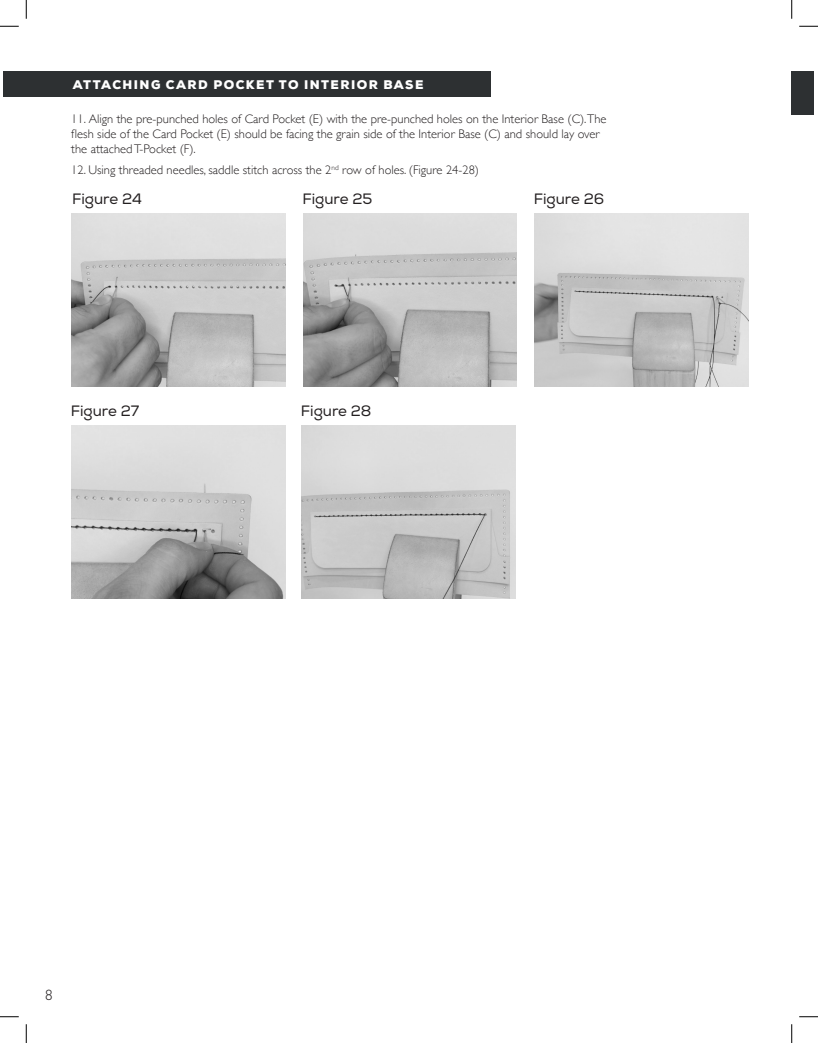
<style>
.page{position:relative;width:818px;height:1043px;background:#fff}
.page>*{position:absolute;margin:0;border:0;box-sizing:border-box;transform-origin:0 0}
.t1{font:15px "Nexa";color:#231f20}
.t2{font:300 15px "Gill Sans Nova";color:#231f20}
.t3{font:300 12.5px/15px "Gill Sans";color:#231f20}
.t4{font:900 12.5px "Nexa";letter-spacing:.115em;color:#fff}
</style>
<div class="page">
<div style="left:4px;top:71px;width:487px;height:26px;background:#2d3032"></div>
<div style="left:791px;top:71px;width:23px;height:43px;background:#2d3032"></div>
<img style="left:72px;top:213px;width:213px;height:173px">
<img style="left:72px;top:426px;width:213px;height:173px">
<img style="left:302px;top:426px;width:213px;height:173px">
<img style="left:303px;top:213px;width:213px;height:173px">
<img style="left:534px;top:213px;width:214px;height:173px">
<svg style="left:0;top:25px;width:19px;height:2px"></svg>
<svg style="left:799px;top:25px;width:19px;height:2px"></svg>
<svg style="left:0;top:1016px;width:19px;height:1px"></svg>
<svg style="left:799px;top:1016px;width:19px;height:1px"></svg>
<svg style="left:25px;top:0;width:2px;height:19px"></svg>
<svg style="left:25px;top:1024px;width:2px;height:18px"></svg>
<svg style="left:791px;top:0;width:1px;height:19px"></svg>
<svg style="left:791px;top:1024px;width:1px;height:18px"></svg>
<p class="t4" style="left:73px;top:76px;width:352px">ATTACHING CARD POCKET TO INTERIOR BASE</p>
<p class="t3" style="left:71px;top:111px;width:536px">11. Align the pre-punched holes of Card Pocket (E) with the pre-punched holes on the Interior Base (C).The flesh side of the Card Pocket (E) should be facing the grain side of the Interior Base (C) and should lay over the attached T-Pocket (F).</p>
<p class="t3" style="left:71px;top:162px;width:409px">12. Using threaded needles, saddle stitch across the 2<sup>nd</sup> row of holes. (Figure 24-28)</p>
<p class="t1" style="left:72px;top:190px;width:71px">Figure 24</p>
<p class="t1" style="left:302px;top:190px;width:71px">Figure 25</p>
<p class="t1" style="left:533px;top:190px;width:72px">Figure 26</p>
<p class="t1" style="left:71px;top:402px;width:70px">Figure 27</p>
<p class="t1" style="left:301px;top:402px;width:72px">Figure 28</p>
<p class="t2" style="left:45px;top:985px;width:9px">8</p>
</div>
